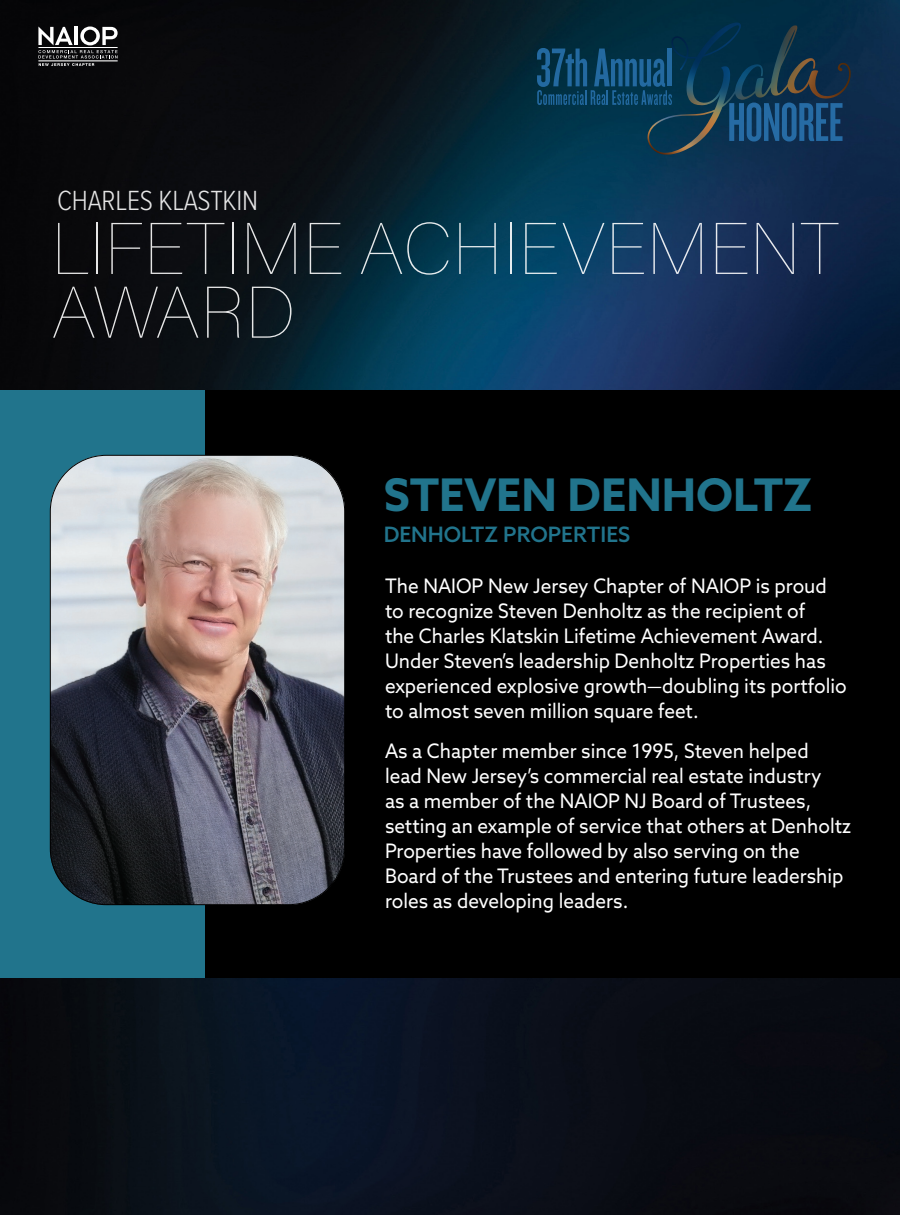
<style>
.page{position:relative;width:900px;height:1215px;background:#fff}
.page>*{position:absolute;margin:0;border:0;box-sizing:border-box;transform-origin:0 0}
.t1{font:100 72.5px/63.8px "Acumin Pro";letter-spacing:.005em;color:#fff}
.t2{font:56.88px "Knockout HTF47 Bantamweight";letter-spacing:-.01em;color:#266ba4}
.t3{font:700 45px "Azo Sans";color:#21748c}
.t4{font:300 28.75px "Proxima Nova Cond";letter-spacing:-.01em;color:#fff}
.t5{font:500 21.25px "Azo Sans";color:#21748c}
.t6{font:20px/25px "Azo Sans";color:#fff;scale:.95 1}
</style>
<div class="page">
<img style="left:0;top:0;width:900px;height:1215px">
<svg style="left:38px;top:27px;width:80px;height:39px"></svg>
<img style="left:647px;top:23px;width:204px;height:132px">
<svg style="left:537px;top:48px;width:135px;height:57px"></svg>
<hr style="left:667px;top:49px;width:4px;height:37px;background:#2369a0">
<div style="left:0;top:390px;width:900px;height:588px;background:#000"></div>
<div style="left:0;top:390px;width:205px;height:588px;background:#21748c"></div>
<img style="left:50px;top:455px;width:295px;height:450px">
<h2 class="t2" style="left:727px;top:94px;width:118px">HONOREE</h2>
<h3 class="t4" style="left:57px;top:179px;width:202px">CHARLES KLASTKIN</h3>
<h1 class="t1" style="left:51px;top:214px;width:789px">LIFETIME ACHIEVEMENT<br>AWARD</h1>
<h3 class="t3" style="left:384px;top:465px;width:430px">STEVEN DENHOLTZ</h3>
<p class="t5" style="left:384px;top:520px;width:248px">DENHOLTZ PROPERTIES</p>
<p class="t6" style="left:385px;top:573px;width:488px">The NAIOP New Jersey Chapter of NAIOP is proud to recognize Steven Denholtz as the recipient of<br>the Charles Klatskin Lifetime Achievement Award.<br>Under Steven’s leadership Denholtz Properties has experienced explosive growth—doubling its portfolio to almost seven million square feet.</p>
<p class="t6" style="left:385px;top:738px;width:492px">As a Chapter member since 1995, Steven helped<br>lead New Jersey’s commercial real estate industry<br>as a member of the NAIOP NJ Board of Trustees, setting an example of service that others at Denholtz Properties have followed by also serving on the Board of the Trustees and entering future leadership roles as developing leaders.</p>
</div>
